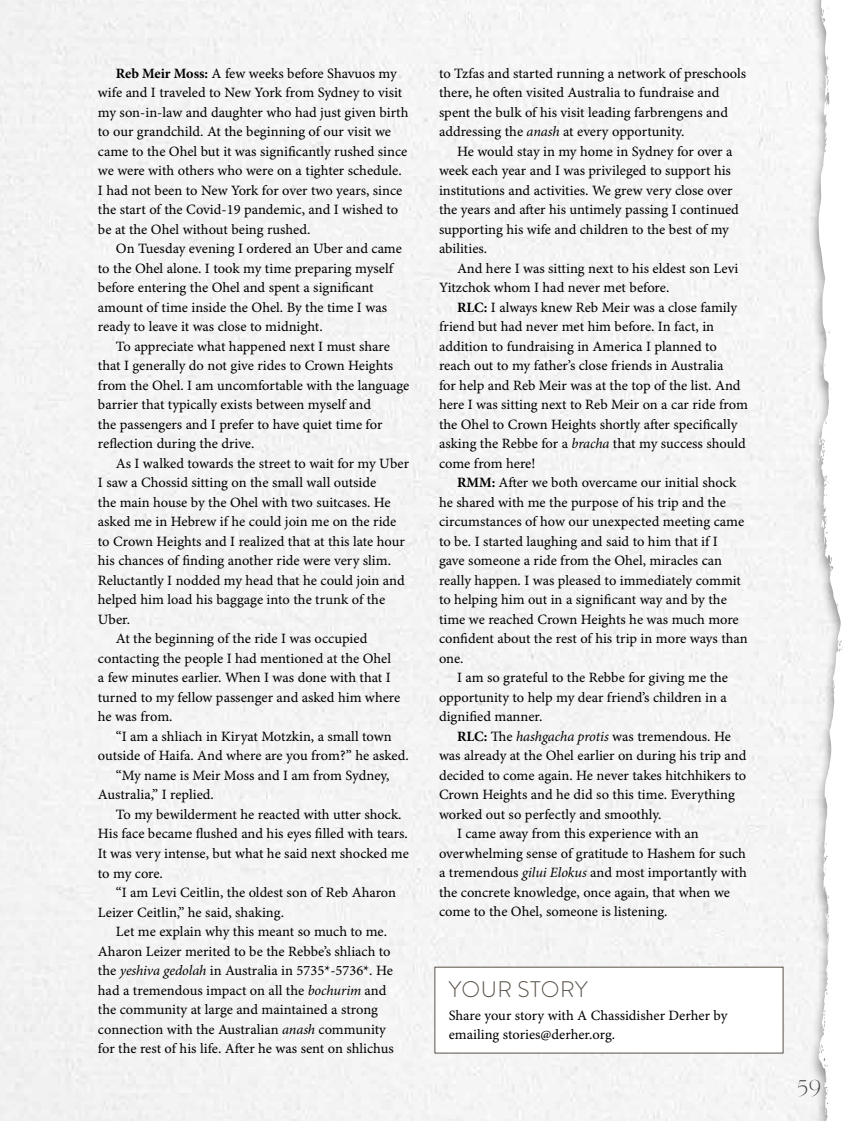
<style>
.page{position:relative;width:851px;height:1121px;background:#fff}
.page>*{position:absolute;margin:0;border:0;box-sizing:border-box;transform-origin:0 0}
.t1{font:300 22.5px "Brandon Grotesque";letter-spacing:.02em;color:#585048}
.t2{font:200 22.5px "Silk Serif";color:#414042}
.t3{font:14.25px/19.5px "Minion Pro Capt";letter-spacing:-.005em;color:#000}
.s1{font-family:"Minion Pro";font-weight:700}
.s2{font-family:"Minion Pro";font-style:italic}
</style>
<div class="page">
<div style="left:808px;top:0;width:42px;height:1120px;background:#f7f7f7"></div>
<svg style="left:817px;top:0;width:26px;height:1120px"></svg>
<div style="left:434px;top:966px;width:349px;height:87px;border:1px solid #585048"></div>
<p class="t3" style="left:98px;top:64px;width:312px;text-indent:18px"><span class="s1">Reb Meir Moss:</span> A few weeks before Shavuos my wife and I traveled to New York from Sydney to visit my son-in-law and daughter who had just given birth to our grandchild. At the beginning of our visit we came to the Ohel but it was significantly rushed since we were with others who were on a tighter schedule.<br>I had not been to New York for over two years, since the start of the Covid-19 pandemic, and I wished to be at the Ohel without being rushed.</p>
<p class="t3" style="left:98px;top:240px;width:305px;text-indent:18px">On Tuesday evening I ordered an Uber and came to the Ohel alone. I took my time preparing myself before entering the Ohel and spent a significant amount of time inside the Ohel. By the time I was ready to leave it was close to midnight.</p>
<p class="t3" style="left:98px;top:337px;width:313px;text-indent:18px">To appreciate what happened next I must share that I generally do not give rides to Crown Heights from the Ohel. I am uncomfortable with the language barrier that typically exists between myself and<br>the passengers and I prefer to have quiet time for reflection during the drive.</p>
<p class="t3" style="left:116px;top:454px;width:294px">As I walked towards the street to wait for my Uber</p>
<p class="t3" style="left:98px;top:474px;width:280px">I saw a Chossid sitting on the small wall outside</p>
<p class="t3" style="left:98px;top:493px;width:294px">the main house by the Ohel with two suitcases. He</p>
<p class="t3" style="left:98px;top:513px;width:300px">asked me in Hebrew if he could join me on the ride</p>
<p class="t3" style="left:98px;top:532px;width:308px">to Crown Heights and I realized that at this late hour</p>
<p class="t3" style="left:98px;top:552px;width:294px">his chances of finding another ride were very slim.</p>
<p class="t3" style="left:98px;top:571px;width:308px">Reluctantly I nodded my head that he could join and</p>
<p class="t3" style="left:98px;top:591px;width:289px">helped him load his baggage into the trunk of the</p>
<p class="t3" style="left:98px;top:610px;width:34px">Uber.</p>
<p class="t3" style="left:116px;top:630px;width:253px">At the beginning of the ride I was occupied</p>
<p class="t3" style="left:98px;top:649px;width:294px">contacting the people I had mentioned at the Ohel</p>
<p class="t3" style="left:98px;top:669px;width:294px">a few minutes earlier. When I was done with that I</p>
<p class="t3" style="left:98px;top:688px;width:304px">turned to my fellow passenger and asked him where</p>
<p class="t3" style="left:98px;top:708px;width:76px">he was from.</p>
<p class="t3" style="left:116px;top:727px;width:277px">“I am a shliach in Kiryat Motzkin, a small town</p>
<p class="t3" style="left:98px;top:746px;width:312px">outside of Haifa. And where are you from?” he asked.</p>
<p class="t3" style="left:116px;top:766px;width:275px">“My name is Meir Moss and I am from Sydney,</p>
<p class="t3" style="left:98px;top:785px;width:117px">Australia,” I replied.</p>
<p class="t3" style="left:116px;top:805px;width:287px">To my bewilderment he reacted with utter shock.</p>
<p class="t3" style="left:98px;top:824px;width:311px">His face became flushed and his eyes filled with tears.</p>
<p class="t3" style="left:98px;top:844px;width:312px">It was very intense, but what he said next shocked me</p>
<p class="t3" style="left:98px;top:863px;width:67px">to my core.</p>
<p class="t3" style="left:116px;top:883px;width:282px">“I am Levi Ceitlin, the oldest son of Reb Aharon</p>
<p class="t3" style="left:98px;top:902px;width:188px">Leizer Ceitlin,” he said, shaking.</p>
<p class="t3" style="left:116px;top:922px;width:273px">Let me explain why this meant so much to me.</p>
<p class="t3" style="left:98px;top:941px;width:294px">Aharon Leizer merited to be the Rebbe’s shliach to</p>
<p class="t3" style="left:98px;top:961px;width:296px">the <span class="s2">yeshiva gedolah</span> in Australia in 5735*-5736*. He</p>
<p class="t3" style="left:98px;top:980px;width:290px">had a tremendous impact on all the <span class="s2">bochurim</span> and</p>
<p class="t3" style="left:98px;top:1000px;width:282px">the community at large and maintained a strong</p>
<p class="t3" style="left:98px;top:1019px;width:289px">connection with the Australian <span class="s2">anash</span> community</p>
<p class="t3" style="left:98px;top:1039px;width:297px">for the rest of his life. After he was sent on shlichus</p>
<p class="t3" style="left:439px;top:64px;width:309px">to Tzfas and started running a network of preschools there, he often visited Australia to fundraise and spent the bulk of his visit leading farbrengens and addressing the <span class="s2">anash</span> at every opportunity.</p>
<p class="t3" style="left:439px;top:142px;width:301px;text-indent:18px">He would stay in my home in Sydney for over a week each year and I was privileged to support his institutions and activities. We grew very close over the years and after his untimely passing I continued supporting his wife and children to the best of my abilities.</p>
<p class="t3" style="left:439px;top:259px;width:301px;text-indent:18px">And here I was sitting next to his eldest son Levi<br>Yitzchok whom I had never met before.</p>
<p class="t3" style="left:439px;top:298px;width:310px;text-indent:18px"><span class="s1">RLC:</span> I always knew Reb Meir was a close family friend but had never met him before. In fact, in addition to fundraising in America I planned to reach out to my father’s close friends in Australia<br>for help and Reb Meir was at the top of the list. And here I was sitting next to Reb Meir on a car ride from the Ohel to Crown Heights shortly after specifically asking the Rebbe for a <span class="s2">bracha</span> that my success should come from here!</p>
<p class="t3" style="left:439px;top:473px;width:310px;text-indent:18px"><span class="s1">RMM:</span> After we both overcame our initial shock he shared with me the purpose of his trip and the circumstances of how our unexpected meeting came to be. I started laughing and said to him that if I<br>gave someone a ride from the Ohel, miracles can really happen. I was pleased to immediately commit to helping him out in a significant way and by the time we reached Crown Heights he was much more confident about the rest of his trip in more ways than one.</p>
<p class="t3" style="left:439px;top:668px;width:290px;text-align:justify;text-indent:18px">I am so grateful to the Rebbe for giving me the opportunity to help my dear friend’s children in a dignified manner.</p>
<p class="t3" style="left:457px;top:727px;width:275px"><span class="s1">RLC:</span> The <span class="s2">hashgacha protis</span> was tremendous. He</p>
<p class="t3" style="left:439px;top:746px;width:309px">was already at the Ohel earlier on during his trip and</p>
<p class="t3" style="left:439px;top:766px;width:308px">decided to come again. He never takes hitchhikers to</p>
<p class="t3" style="left:439px;top:785px;width:297px">Crown Heights and he did so this time. Everything</p>
<p class="t3" style="left:439px;top:805px;width:224px">worked out so perfectly and smoothly.</p>
<p class="t3" style="left:457px;top:824px;width:243px">I came away from this experience with an</p>
<p class="t3" style="left:439px;top:844px;width:308px">overwhelming sense of gratitude to Hashem for such</p>
<p class="t3" style="left:439px;top:863px;width:309px">a tremendous <span class="s2">gilui Elokus</span> and most importantly with</p>
<p class="t3" style="left:439px;top:883px;width:292px">the concrete knowledge, once again, that when we</p>
<p class="t3" style="left:439px;top:902px;width:230px">come to the Ohel, someone is listening.</p>
<h1 class="t1" style="left:448px;top:973px;width:140px">YOUR STORY</h1>
<p class="t3" style="left:448px;top:1006px;width:280px">Share your story with A Chassidisher Derher by emailing stories@derher.org.</p>
<h1 class="t2" style="left:796px;top:1074px;width:26px">59</h1>
</div>
